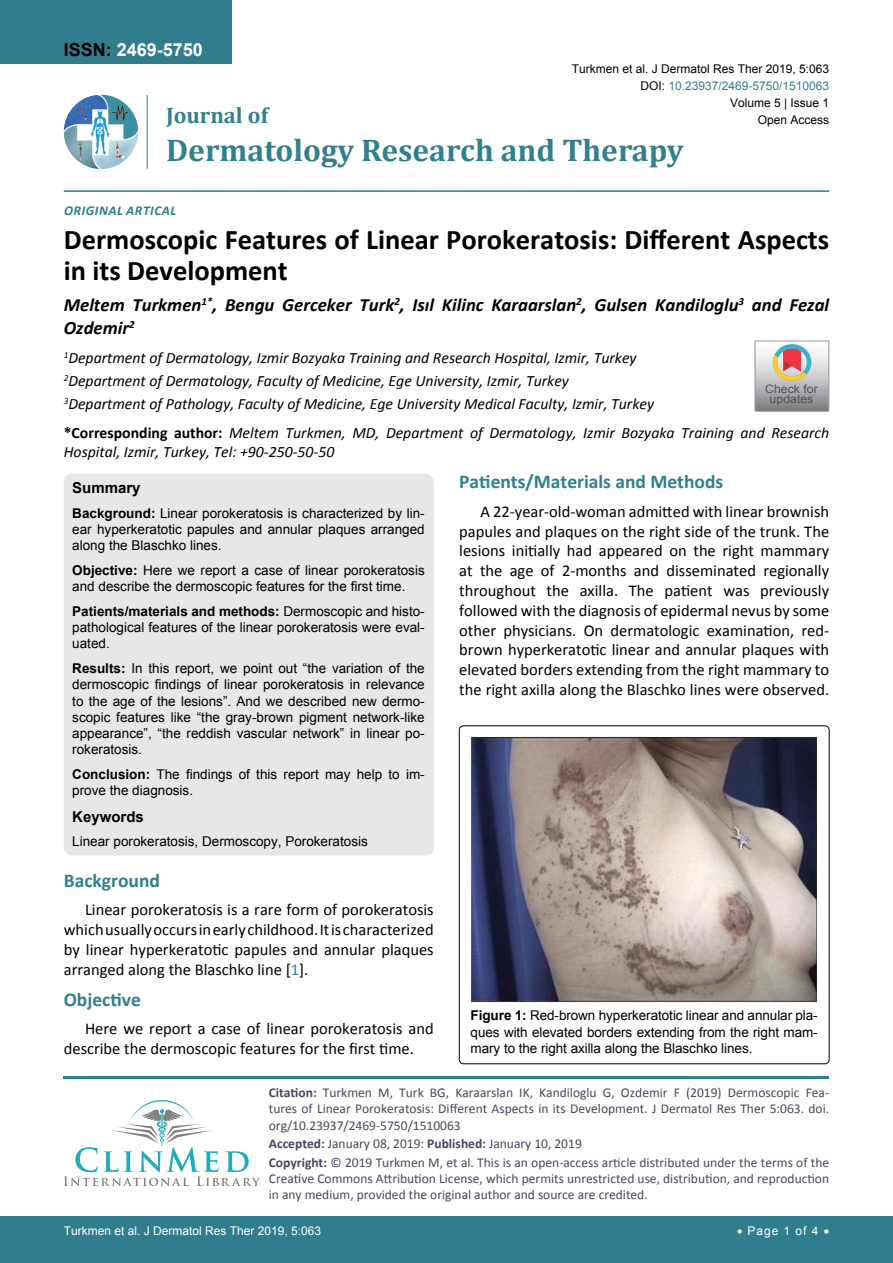
<style>
.page{position:relative;width:893px;height:1263px;background:#fff}
.page>*{position:absolute;margin:0;border:0;box-sizing:border-box;transform-origin:0 0}
.t1{font:700 31.5px "Cambria";color:#30808d}
.t2{font:700 28.5px/31.5px "Calibri";color:#000}
.t3{font:700 22.5px "Cambria";color:#30808d}
.t4{font:700 19.5px "Calibri";color:#30808d}
.t5{font:italic 700 18.75px/22.5px "Calibri";color:#000}
.t6{font:700 18px "Arial";color:#fff}
.t7{font:16.5px/19.8px "Calibri";color:#000;text-align:justify}
.t8{font:italic 15.75px/23.1px "Calibri";color:#000}
.t9{font:700 15px "Arial";color:#000}
.t10{font:13.5px/16.2px "Arial";color:#000;text-align:justify}
.t11{font:13.5px/16.2px "Calibri";color:#47475c}
.t12{font:italic 700 13.5px "Calibri";letter-spacing:.04em;color:#307d8d}
.t13{font:12px "Arial";color:#000}
.t14{font:12px "Arial";color:#fff}
.t15{font:12px "Arial";color:#30808d}
.t16{font:11.7px/10.1px "Arial";color:#535353;text-align:center;scale:1.06 1}
.s1{color:#000}
.s2{font-weight:700;font-style:normal}
.s3{font-weight:700}
.s4{color:#30808d}
</style>
<div class="page">
<hr style="left:64px;top:1076px;width:765px;height:2px;background:#30808d">
<svg style="left:64px;top:1100px;width:196px;height:86px"></svg>
<div style="left:0;top:1216px;width:893px;height:47px;background:#307d8d"></div>
<div style="left:0;top:0;width:231px;height:64px;background:#307d8d"></div>
<img style="left:64px;top:95px;width:74px;height:74px;border-radius:37px">
<hr style="left:147px;top:95px;width:1px;height:74px;background:#307d8d">
<hr style="left:64px;top:190px;width:765px;height:2px;background:#307d8d">
<div style="left:64px;top:474px;width:370px;height:381px;background:#e6e7e8;border-radius:9px"></div>
<svg style="left:755px;top:341px;width:74px;height:70px"></svg>
<div style="left:459px;top:726px;width:370px;height:338px;border:1px solid #000;border-radius:4px"></div>
<img style="left:471px;top:737px;width:347px;height:265px">
<h3 class="t6" style="left:64px;top:38px;width:141px"><span class="s1">ISSN:</span> 2469-5750</h3>
<p class="t13" style="left:572px;top:60px;width:259px">Turkmen et al. J Dermatol Res Ther 2019, 5:063</p>
<p class="t13" style="left:730px;top:95px;width:101px">Volume 5 | Issue 1</p>
<p class="t15" style="left:640px;top:78px;width:190px"><span class="s1">DOI:</span> 10.23937/2469-5750/1510063</p>
<h3 class="t3" style="left:166px;top:100px;width:103px">Journal of</h3>
<h1 class="t1" style="left:166px;top:128px;width:519px">Dermatology Research and Therapy</h1>
<p class="t13" style="left:758px;top:112px;width:73px">Open Access</p>
<p class="t12" style="left:64px;top:202px;width:114px">ORIGINAL ARTICAL</p>
<h2 class="t2" style="left:64px;top:224px;width:767px">Dermoscopic Features of Linear Porokeratosis: Different Aspects in its Development</h2>
<h3 class="t5" style="left:64px;top:294px;width:767px">Meltem Turkmen<sup>1*</sup>, Bengu Gerceker Turk<sup>2</sup>, Isıl Kilinc Karaarslan<sup>2</sup>, Gulsen Kandiloglu<sup>3</sup> and Fezal<br>Ozdemir<sup>2</sup></h3>
<p class="t8" style="left:64px;top:345px;width:592px"><sup>1</sup>Department of Dermatology, Izmir Bozyaka Training and Research Hospital, Izmir, Turkey<br><sup>2</sup>Department of Dermatology, Faculty of Medicine, Ege University, Izmir, Turkey<br><sup>3</sup>Department of Pathology, Faculty of Medicine, Ege University Medical Faculty, Izmir, Turkey</p>
<p class="t8" style="left:64px;top:423px;width:767px;line-height:18.9px"><span class="s2">*Corresponding author:</span> Meltem Turkmen, MD, Department of Dermatology, Izmir Bozyaka Training and Research<br>Hospital, Izmir, Turkey, Tel: +90-250-50-50</p>
<p class="t9" style="left:72px;top:478px;width:70px">Summary</p>
<p class="t10" style="left:72px;top:505px;width:354px"><span class="s3">Background:</span> Linear porokeratosis is characterized by lin&shy;ear hyperkeratotic papules and annular plaques arranged along the Blaschko lines.</p>
<p class="t10" style="left:72px;top:562px;width:354px"><span class="s3">Objective:</span> Here we report a case of linear porokeratosis and describe the dermoscopic features for the first time.</p>
<p class="t10" style="left:72px;top:603px;width:354px"><span class="s3">Patients/materials and methods:</span> Dermoscopic and histo&shy;pathological features of the linear porokeratosis were eval&shy;uated.</p>
<p class="t10" style="left:72px;top:660px;width:354px"><span class="s3">Results:</span> In this report, we point out “the variation of the dermoscopic findings of linear porokeratosis in relevance to the age of the lesions”. And we described new dermo&shy;scopic features like “the gray-brown pigment network-like appearance”, “the reddish vascular network” in linear po&shy;rokeratosis.</p>
<p class="t10" style="left:72px;top:766px;width:354px"><span class="s3">Conclusion:</span> The findings of this report may help to im&shy;prove the diagnosis.</p>
<p class="t9" style="left:72px;top:806px;width:73px">Keywords</p>
<p class="t10" style="left:72px;top:833px;width:297px">Linear porokeratosis, Dermoscopy, Porokeratosis</p>
<p class="t16" style="left:765px;top:384px;width:51px">Check for updates</p>
<h3 class="t4" style="left:459px;top:469px;width:266px">Patients/Materials and Methods</h3>
<p class="t7" style="left:459px;top:501px;width:371px;text-indent:21px">A 22-year-old-woman admitted with linear brownish papules and plaques on the right side of the trunk. The lesions initially had appeared on the right mammary at the age of 2-months and disseminated regionally throughout the axilla. The patient was previously followed with the diagnosis of epidermal nevus by some other physicians. On dermatologic examination, red&shy;brown hyperkeratotic linear and annular plaques with elevated borders extending from the right mammary to the right axilla along the Blaschko lines were observed.</p>
<h3 class="t4" style="left:64px;top:868px;width:98px">Background</h3>
<p class="t7" style="left:64px;top:900px;width:371px;text-indent:21px">Linear porokeratosis is a rare form of porokeratosis which usually occurs in early childhood. It is characterized by linear hyperkeratotic papules and annular plaques arranged along the Blaschko line [<span class="s4">1</span>].</p>
<h3 class="t4" style="left:64px;top:987px;width:79px">Objective</h3>
<p class="t7" style="left:64px;top:1019px;width:371px;text-indent:21px">Here we report a case of linear porokeratosis and describe the dermoscopic features for the first time.</p>
<p class="t10" style="left:471px;top:1008px;width:349px"><span class="s3">Figure 1:</span> Red-brown hyperkeratotic linear and annular pla&shy;ques with elevated borders extending from the right mam&shy;mary to the right axilla along the Blaschko lines.</p>
<p class="t11" style="left:269px;top:1084px;width:562px;text-align:justify"><span class="s3">Citation:</span> Turkmen M, Turk BG, Karaarslan IK, Kandiloglu G, Ozdemir F (2019) Dermoscopic Fea&shy;tures of Linear Porokeratosis: Different Aspects in its Development. J Dermatol Res Ther 5:063. doi. org/10.23937/2469-5750/1510063</p>
<p class="t11" style="left:269px;top:1134px;width:562px;line-height:18.6px"><span class="s3">Accepted:</span> January 08, 2019: <span class="s3">Published:</span> January 10, 2019<br><span class="s3">Copyright:</span> © 2019 Turkmen M, et al. This is an open-access article distributed under the terms of the</p>
<p class="t11" style="left:269px;top:1170px;width:562px">Creative Commons Attribution License, which permits unrestricted use, distribution, and reproduction in any medium, provided the original author and source are credited.</p>
<p class="t14" style="left:64px;top:1223px;width:259px">Turkmen et al. J Dermatol Res Ther 2019, 5:063</p>
<p class="t14" style="left:737px;top:1223px;width:94px">• Page 1 of 4 •</p>
</div>
